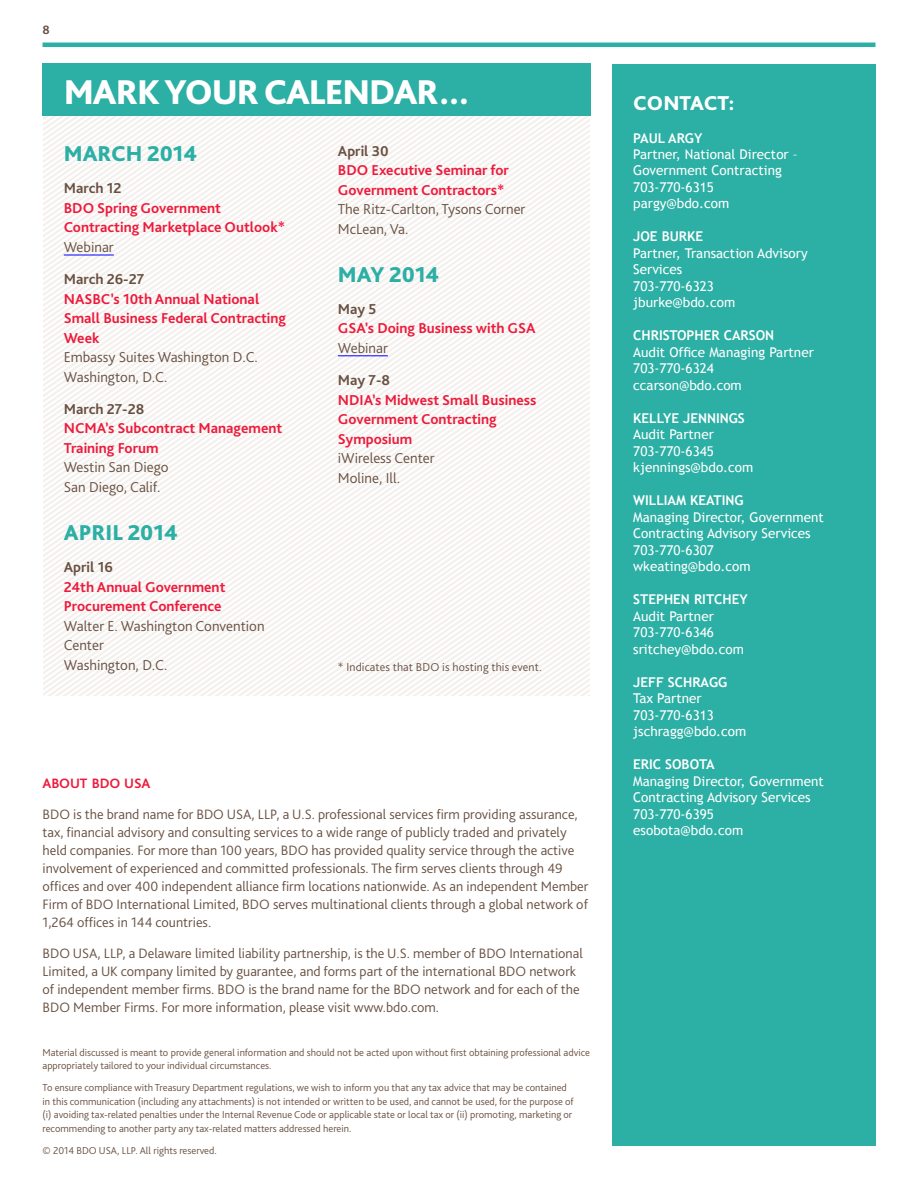
<style>
.page{position:relative;width:918px;height:1188px;background:#fff}
.page>*{position:absolute;margin:0;border:0;box-sizing:border-box;transform-origin:0 0}
.t1{font:800 36px "Bliss Pro";letter-spacing:-.03em;color:#fff}
.t2{font:800 22.5px "Bliss Pro";color:#2cafa4}
.t3{font:800 21px "Bliss Pro";color:#fff}
.t4{font:700 15px/19.5px "Bliss Pro";color:#ed1a3b}
.t5{font:300 15px/19.5px "Bliss Pro";color:#685041}
.t6{font:700 15px "Bliss Pro";color:#685041}
.t7{font:300 14.25px/18px "Bliss Pro";color:#685041}
.t8{font:700 14.25px "Bliss Pro";letter-spacing:-.01em;color:#ed1a3b}
.t9{font:13.5px/16.5px "Trebuchet MS";color:#fff}
.t10{font:700 13.5px "Trebuchet MS";color:#fff}
.t11{font:700 12.75px "Bliss Pro";color:#685041}
.t12{font:300 12px "Bliss Pro";letter-spacing:.01em;color:#685041}
.t13{font:300 10.5px/13.5px "Bliss Pro";color:#685041}
</style>
<div class="page">
<hr style="left:43px;top:43px;width:832px;height:4px;background:#2cafa4">
<div style="left:612px;top:64px;width:263px;height:1081px;background:#2cafa4"></div>
<svg style="left:43px;top:117px;width:547px;height:108px"></svg>
<svg style="left:43px;top:225px;width:547px;height:471px"></svg>
<div style="left:43px;top:64px;width:548px;height:52px;background:#2cafa4"></div>
<hr style="left:64px;top:255px;width:50px;height:1px;background:#00f">
<hr style="left:338px;top:355px;width:50px;height:1px;background:#00f">
<p class="t11" style="left:43px;top:22px;width:9px">8</p>
<h1 class="t1" style="left:64px;top:69px;width:408px">MARK YOUR CALENDAR…</h1>
<h2 class="t2" style="left:64px;top:140px;width:135px">MARCH 2014</h2>
<p class="t6" style="left:64px;top:179px;width:59px">March 12</p>
<p class="t4" style="left:64px;top:198px;width:223px">BDO Spring Government<br>Contracting Marketplace Outlook*</p>
<p class="t5" style="left:64px;top:237px;width:52px">Webinar</p>
<p class="t6" style="left:64px;top:270px;width:82px">March 26-27</p>
<p class="t4" style="left:64px;top:289px;width:224px">NASBC’s 10th Annual National<br>Small Business Federal Contracting<br>Week</p>
<p class="t5" style="left:64px;top:347px;width:196px">Embassy Suites Washington D.C.<br>Washington, D.C.</p>
<p class="t6" style="left:64px;top:400px;width:82px">March 27-28</p>
<p class="t4" style="left:64px;top:418px;width:220px">NCMA’s Subcontract Management<br>Training Forum</p>
<p class="t5" style="left:64px;top:457px;width:106px">Westin San Diego<br>San Diego, Calif.</p>
<h2 class="t2" style="left:64px;top:519px;width:116px">APRIL 2014</h2>
<p class="t6" style="left:64px;top:558px;width:51px">April 16</p>
<p class="t4" style="left:64px;top:577px;width:163px">24th Annual Government<br>Procurement Conference</p>
<p class="t5" style="left:64px;top:616px;width:202px">Walter E. Washington Convention<br>Center<br>Washington, D.C.</p>
<p class="t6" style="left:338px;top:141px;width:52px">April 30</p>
<p class="t4" style="left:338px;top:160px;width:173px">BDO Executive Seminar for<br>Government Contractors*</p>
<p class="t5" style="left:338px;top:199px;width:189px">The Ritz-Carlton, Tysons Corner<br>McLean, Va.</p>
<h2 class="t2" style="left:338px;top:260px;width:103px">MAY 2014</h2>
<p class="t6" style="left:338px;top:300px;width:40px">May 5</p>
<p class="t4" style="left:338px;top:318px;width:199px">GSA’s Doing Business with GSA</p>
<p class="t5" style="left:338px;top:338px;width:52px">Webinar</p>
<p class="t6" style="left:338px;top:371px;width:54px">May 7-8</p>
<p class="t4" style="left:338px;top:389px;width:200px">NDIA’s Midwest Small Business<br>Government Contracting<br>Symposium</p>
<p class="t5" style="left:338px;top:448px;width:98px">iWireless Center<br>Moline, Ill.</p>
<p class="t12" style="left:338px;top:660px;width:205px">* Indicates that BDO is hosting this event.</p>
<p class="t8" style="left:43px;top:775px;width:110px">ABOUT BDO USA</p>
<p class="t7" style="left:43px;top:805px;width:547px">BDO is the brand name for BDO USA, LLP, a U.S. professional services firm providing assurance, tax, financial advisory and consulting services to a wide range of publicly traded and privately held companies. For more than 100 years, BDO has provided quality service through the active involvement of experienced and committed professionals. The firm serves clients through 49 offices and over 400 independent alliance firm locations nationwide. As an independent Member Firm of BDO International Limited, BDO serves multinational clients through a global network of 1,264 offices in 144 countries.</p>
<p class="t7" style="left:43px;top:944px;width:542px">BDO USA, LLP, a Delaware limited liability partnership, is the U.S. member of BDO International Limited, a UK company limited by guarantee, and forms part of the international BDO network of independent member firms. BDO is the brand name for the BDO network and for each of the BDO Member Firms. For more information, please visit www.bdo.com.</p>
<p class="t13" style="left:43px;top:1045px;width:549px">Material discussed is meant to provide general information and should not be acted upon without first obtaining professional advice appropriately tailored to your individual circumstances.</p>
<p class="t13" style="left:43px;top:1081px;width:533px">To ensure compliance with Treasury Department regulations, we wish to inform you that any tax advice that may be contained in this communication (including any attachments) is not intended or written to be used, and cannot be used, for the purpose of (i) avoiding tax-related penalties under the Internal Revenue Code or applicable state or local tax or (ii) promoting, marketing or recommending to another party any tax-related matters addressed herein.</p>
<p class="t13" style="left:43px;top:1144px;width:176px">© 2014 BDO USA, LLP. All rights reserved.</p>
<h3 class="t3" style="left:633px;top:89px;width:103px">CONTACT:</h3>
<p class="t10" style="left:633px;top:129px;width:71px">PAUL ARGY</p>
<p class="t9" style="left:633px;top:146px;width:166px">Partner, National Director –<br>Government Contracting<br>703-770-6315 pargy@bdo.com</p>
<p class="t10" style="left:633px;top:228px;width:71px">JOE BURKE</p>
<p class="t9" style="left:633px;top:245px;width:176px">Partner, Transaction Advisory<br>Services<br>703-770-6323 jburke@bdo.com</p>
<p class="t10" style="left:633px;top:327px;width:142px">CHRISTOPHER CARSON</p>
<p class="t9" style="left:633px;top:344px;width:182px">Audit Office Managing Partner<br>703-770-6324 ccarson@bdo.com</p>
<p class="t10" style="left:633px;top:410px;width:113px">KELLYE JENNINGS</p>
<p class="t9" style="left:633px;top:427px;width:122px">Audit Partner<br>703-770-6345 kjennings@bdo.com</p>
<p class="t10" style="left:633px;top:492px;width:112px">WILLIAM KEATING</p>
<p class="t9" style="left:633px;top:509px;width:192px">Managing Director, Government<br>Contracting Advisory Services<br>703-770-6307 wkeating@bdo.com</p>
<p class="t10" style="left:633px;top:591px;width:116px">STEPHEN RITCHEY</p>
<p class="t9" style="left:633px;top:608px;width:112px">Audit Partner<br>703-770-6346 sritchey@bdo.com</p>
<p class="t10" style="left:633px;top:674px;width:95px">JEFF SCHRAGG</p>
<p class="t9" style="left:633px;top:691px;width:115px">Tax Partner<br>703-770-6313 jschragg@bdo.com</p>
<p class="t10" style="left:633px;top:756px;width:83px">ERIC SOBOTA</p>
<p class="t9" style="left:633px;top:773px;width:192px">Managing Director, Government<br>Contracting Advisory Services<br>703-770-6395 esobota@bdo.com</p>
</div>
